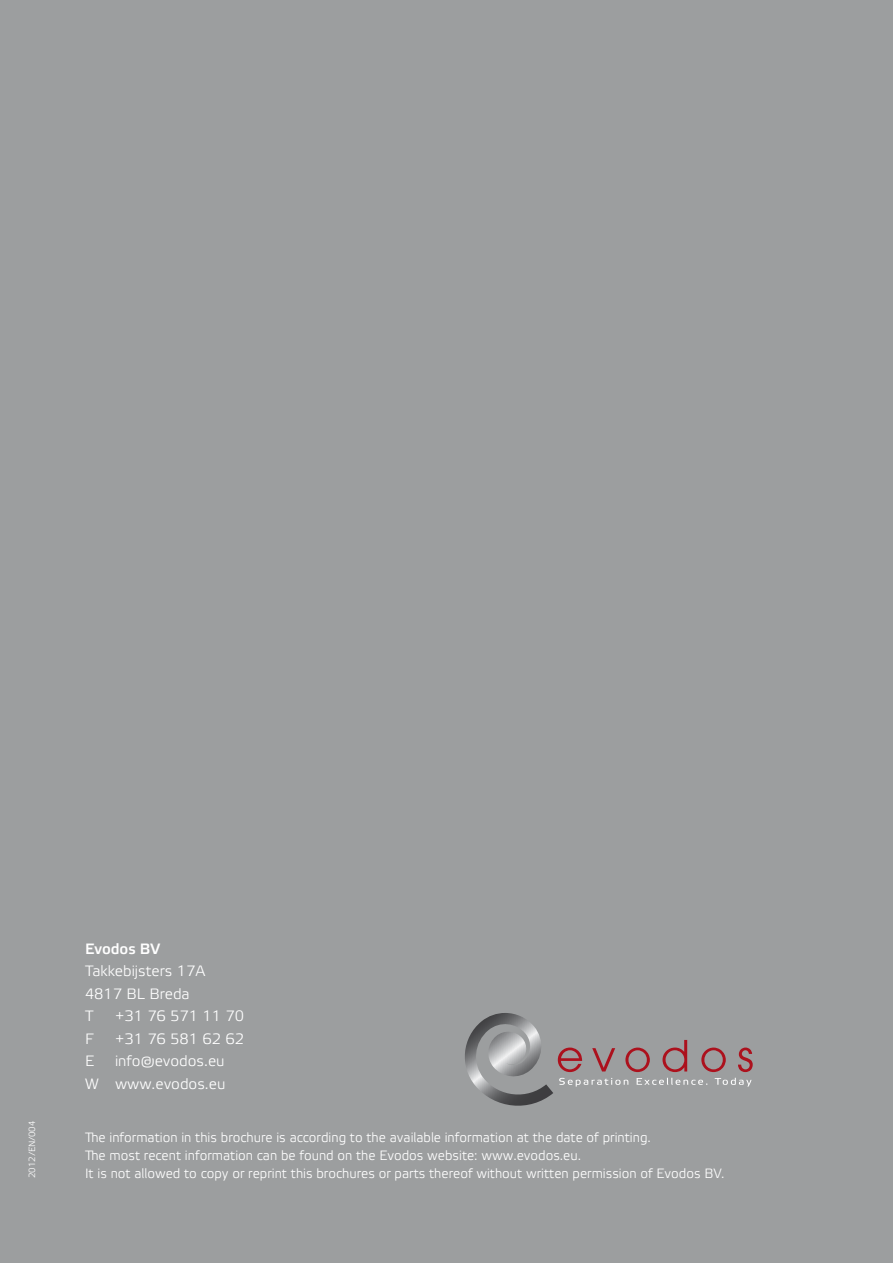
<style>
.page{position:relative;width:893px;height:1263px;background:#9c9e9f}
.page>*{position:absolute;margin:0;border:0;box-sizing:border-box;transform-origin:0 0}
.t1{font:15px/22.5px "Etelka Light Pro";color:#fff}
.t2{font:700 15px "Etelka Light Pro";color:#fff}
.t3{font:13.5px/18px "Etelka Light Pro";color:#fff}
.t4{font:9px "Etelka Light Pro";color:#fff}
</style>
<div class="page">
<svg style="left:465px;top:1013px;width:288px;height:93px"></svg>
<p class="t4" style="left:27px;top:1178px;width:59px;rotate:-90deg">2012/EN/004</p>
<p class="t2" style="left:85px;top:940px;width:77px">Evodos BV</p>
<p class="t1" style="left:85px;top:961px;width:122px">Takkebijsters 17A<br>4817 BL Breda<br>T</p>
<p class="t1" style="left:115px;top:1006px;width:131px">+31 76 571 11 70</p>
<p class="t1" style="left:85px;top:1028px;width:10px">F</p>
<p class="t1" style="left:115px;top:1028px;width:131px">+31 76 581 62 62</p>
<p class="t1" style="left:85px;top:1051px;width:11px">E</p>
<p class="t1" style="left:85px;top:1051px;width:142px;text-align:right">info@evodos.eu<br>W www.evodos.eu</p>
<p class="t3" style="left:85px;top:1129px;width:567px">The information in this brochure is according to the available information at the date of printing.<br>The most recent information can be found on the Evodos website: www.evodos.eu.</p>
<p class="t3" style="left:85px;top:1165px;width:641px">It is not allowed to copy or reprint this brochures or parts thereof without written permission of Evodos BV.</p>
</div>
